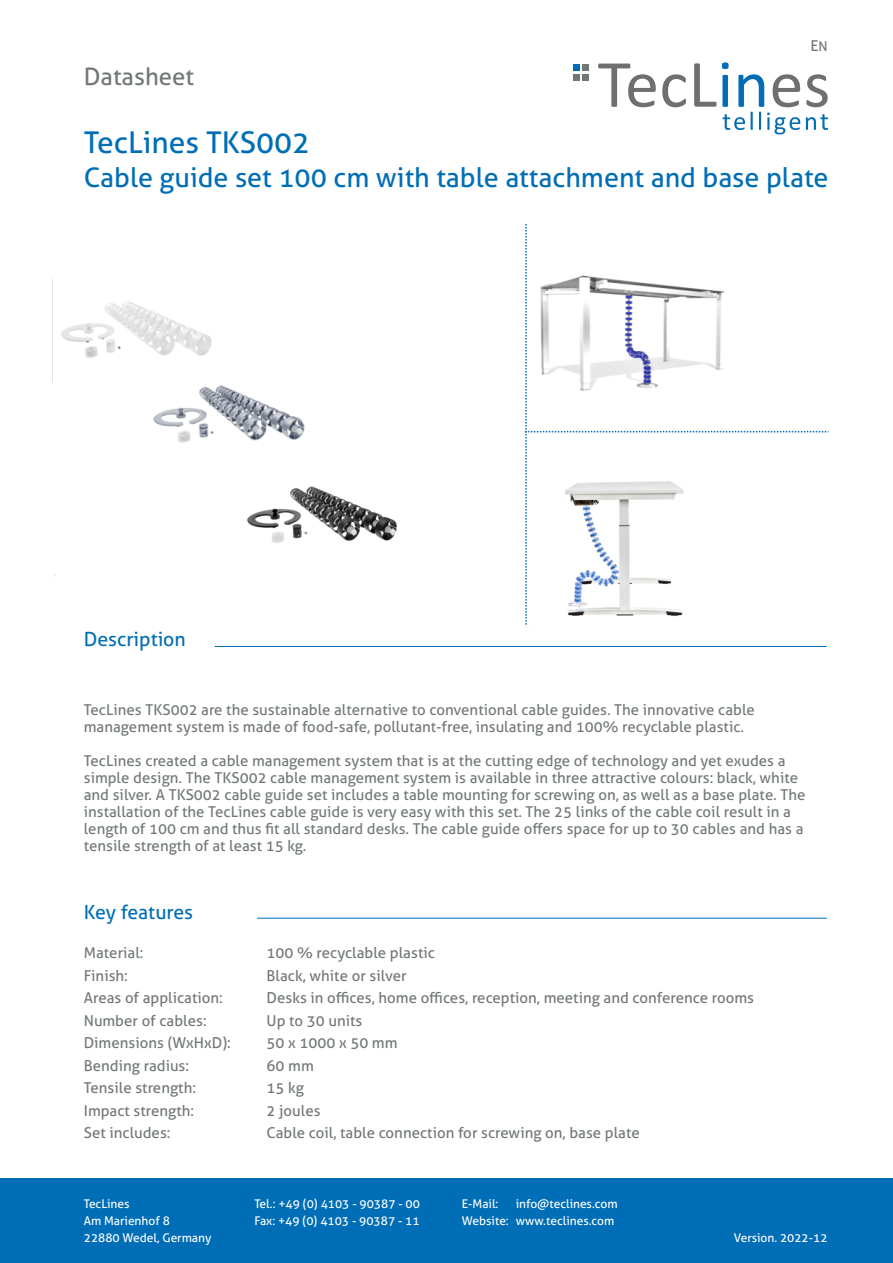
<style>
.page{position:relative;width:893px;height:1263px;background:#fff}
.page>*{position:absolute;margin:0;border:0;box-sizing:border-box;transform-origin:0 0}
.t1{font:30px "Aller";color:#006eb7}
.t2{font:27px "Aller";color:#006eb7}
.t3{font:24px "Aller";color:#727777}
.t4{font:19.5px "Aller";color:#006eb7}
.t5{font:15px/17px "Aller";color:#727879}
.t6{font:15px/22.5px "Aller";color:#727777}
.t7{font:12px "Aller";color:#fff}
.s1{font-size:13.5px;color:#727777}
</style>
<div class="page">
<div style="left:0;top:1178px;width:893px;height:85px;background:#006eb7"></div>
<svg style="left:598px;top:64px;width:58px;height:43px"></svg>
<svg style="left:662px;top:74px;width:24px;height:33px"></svg>
<svg style="left:694px;top:63px;width:22px;height:44px"></svg>
<svg style="left:806px;top:74px;width:22px;height:33px"></svg>
<svg style="left:722px;top:62px;width:78px;height:72px"></svg>
<svg style="left:806px;top:114px;width:22px;height:16px"></svg>
<div style="left:573px;top:64px;width:7px;height:6px;background:#006db6"></div>
<div style="left:582px;top:64px;width:7px;height:6px;background:#717676"></div>
<div style="left:573px;top:74px;width:7px;height:7px;background:#717676"></div>
<div style="left:582px;top:74px;width:7px;height:7px;background:#717676"></div>
<img style="left:54px;top:301px;width:343px;height:275px">
<hr style="left:215px;top:646px;width:612px;height:1px;background:#006eb7">
<hr style="left:257px;top:918px;width:570px;height:1px;background:#006eb7">
<svg style="left:525px;top:224px;width:303px;height:401px"></svg>
<h3 class="t3" style="left:84px;top:63px;width:112px">Datasheet</h3>
<p class="t5" style="left:810px;top:37px;width:19px">E<span class="s1">N</span></p>
<h1 class="t1" style="left:84px;top:125px;width:228px">TecLines TKS002</h1>
<h2 class="t2" style="left:84px;top:162px;width:746px">Cable guide set 100 cm with table attachment and base plate</h2>
<h3 class="t4" style="left:84px;top:628px;width:104px">Description</h3>
<p class="t5" style="left:84px;top:701px;width:673px">TecLines TKS002 are the sustainable alternative to conventional cable guides. The innovative cable management system is made of food-safe, pollutant-free, insulating and 100% recyclable plastic.</p>
<p class="t5" style="left:84px;top:752px;width:723px">TecLines created a cable management system that is at the cutting edge of technology and yet exudes a simple design. The TKS002 cable management system is available in three attractive colours: black, white and silver. A TKS002 cable guide set includes a table mounting for screwing on, as well as a base plate. The installation of the TecLines cable guide is very easy with this set. The 25 links of the cable coil result in a length of 100 cm and thus fit all standard desks. The cable guide offers space for up to 30 cables and has a tensile strength of at least 15 kg.</p>
<h3 class="t4" style="left:84px;top:900px;width:111px">Key features</h3>
<p class="t5" style="left:84px;top:942px;width:61px;line-height:22.5px">Material:<br>Finish:</p>
<p class="t6" style="left:84px;top:987px;width:149px">Areas of application:<br>Number of cables:<br>Dimensions (WxHxD):<br>Bending radius:<br>Tensile strength:<br>Impact strength:<br>Set includes:</p>
<p class="t6" style="left:267px;top:942px;width:489px">100 % recyclable plastic<br>Black, white or silver<br>Desks in offices, home offices, reception, meeting and conference rooms<br>Up to 30 units<br>50 x 1000 x 50 mm<br>60 mm<br>15 kg<br>2 joules<br>Cable coil, table connection for screwing on, base plate</p>
<p class="t7" style="left:84px;top:1196px;width:47px">TecLines</p>
<p class="t7" style="left:254px;top:1196px;width:167px">Tel.: +49 (0) 4103 - 90387 - 00</p>
<p class="t7" style="left:462px;top:1196px;width:38px">E-Mail:</p>
<p class="t7" style="left:516px;top:1196px;width:103px">info@teclines.com</p>
<p class="t7" style="left:84px;top:1213px;width:88px">Am Marienhof 8</p>
<p class="t7" style="left:254px;top:1213px;width:167px">Fax: +49 (0) 4103 - 90387 - 11</p>
<p class="t7" style="left:462px;top:1213px;width:154px">Website: www.teclines.com</p>
<p class="t7" style="left:84px;top:1230px;width:129px">22880 Wedel, Germany</p>
<p class="t7" style="left:734px;top:1230px;width:95px">Version. 2022-12</p>
</div>
